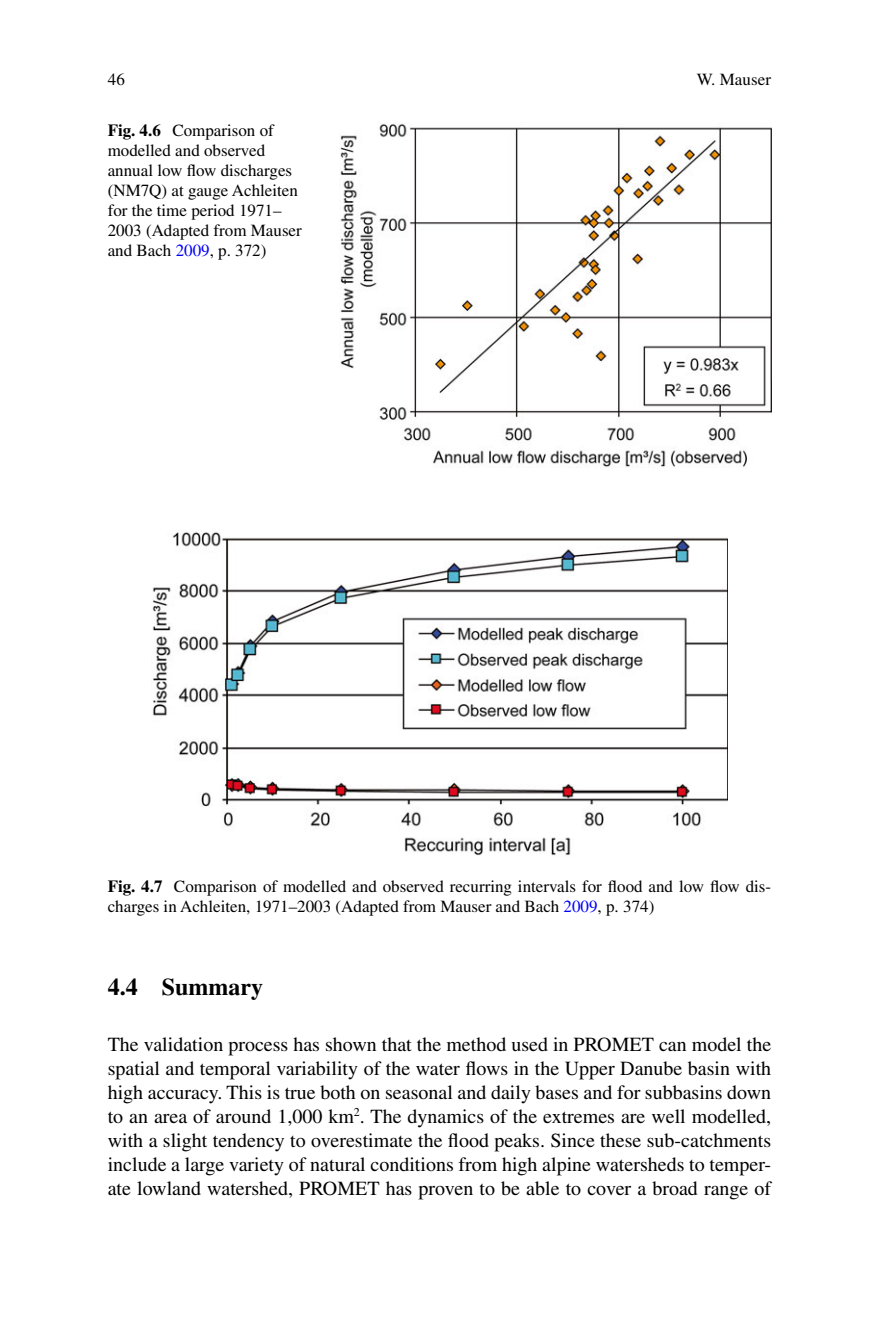
<style>
.page{position:relative;width:879px;height:1333px;background:#fff}
.page>*{position:absolute;margin:0;border:0;box-sizing:border-box;transform-origin:0 0}
.t1{font:700 24px "Ytwmbg Pwtllb Times";color:#000}
.t2{font:20px/24px "Hklcfl Ytfhdg Times";color:#000;text-align:justify}
.t3{font:17px/20px "Hklcfl Ytfhdg Times";color:#000}
.s1{font-family:"Ytwmbg Pwtllb Times";font-weight:700}
.s2{color:#0000fa}
</style>
<div class="page">
<img style="left:340px;top:123px;width:431px;height:344px">
<img style="left:151px;top:532px;width:576px;height:324px">
<p class="t3" style="left:108px;top:71px;width:19px">46</p>
<p class="t3" style="left:108px;top:121px;width:196px"><span class="s1">Fig. 4.6</span> Comparison of modelled and observed annual low flow discharges (NM7Q) at gauge Achleiten for the time period 1971–<br>2003 (Adapted from Mauser and Bach <span class="s2">2009</span> , p. 372)</p>
<p class="t3" style="left:697px;top:71px;width:76px">W. Mauser</p>
<p class="t3" style="left:108px;top:878px;width:665px"><span class="s1">Fig. 4.7</span> Comparison of modelled and observed recurring intervals for flood and low flow dis&shy;charges in Achleiten, 1971–2003 (Adapted from Mauser and Bach <span class="s2">2009</span> , p. 374)</p>
<p class="t1" style="left:108px;top:977px;width:157px">4.4 Summary</p>
<p class="t2" style="left:108px;top:1033px;width:665px">The validation process has shown that the method used in PROMET can model the spatial and temporal variability of the water flows in the Upper Danube basin with high accuracy. This is true both on seasonal and daily bases and for subbasins down to an area of around 1,000 km <sup>2</sup> . The dynamics of the extremes are well modelled, with a slight tendency to overestimate the flood peaks. Since these sub-catchments include a large variety of natural conditions from high alpine watersheds to temper&shy;ate lowland watershed, PROMET has proven to be able to cover a broad range of</p>
</div>
